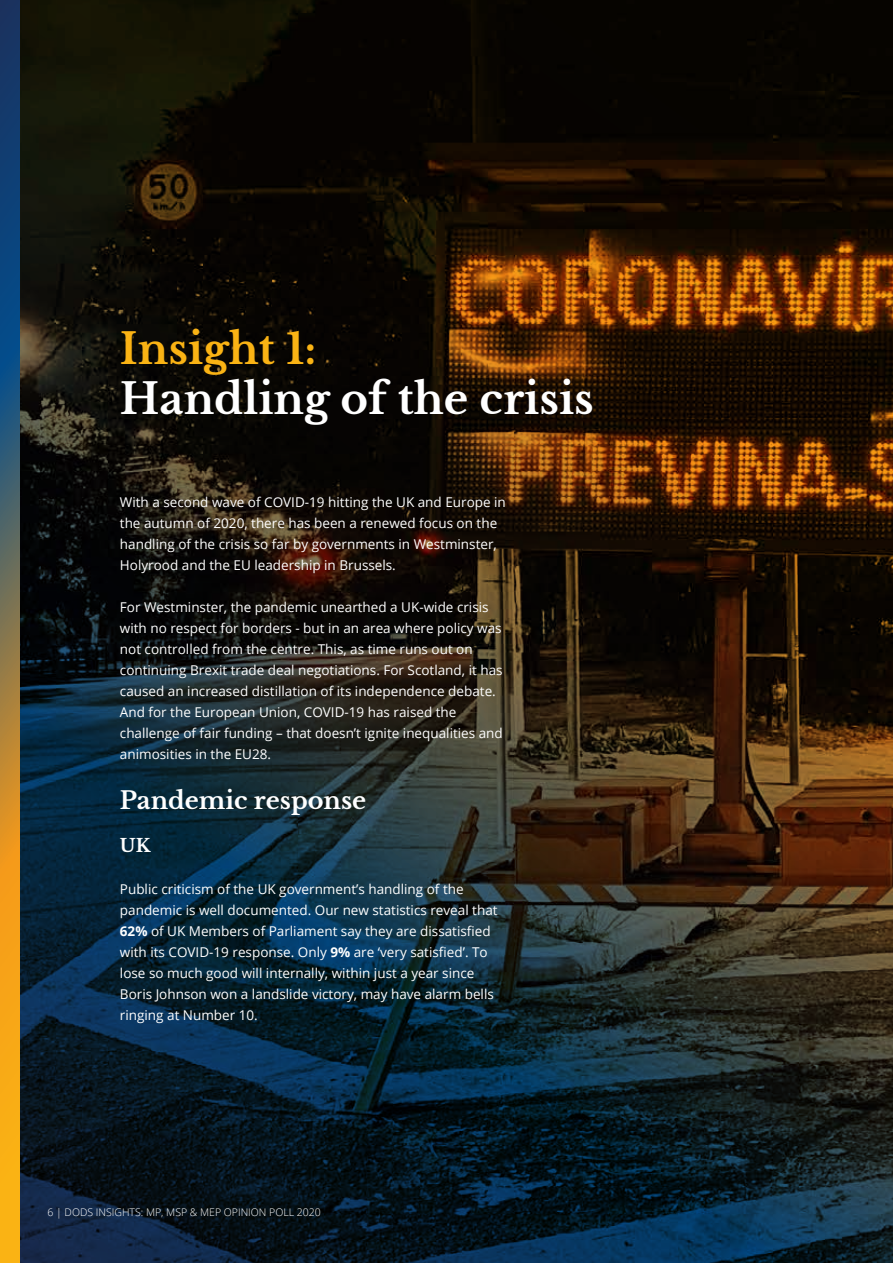
<style>
.page{position:relative;width:893px;height:1263px;background:#fff}
.page>*{position:absolute;margin:0;border:0;box-sizing:border-box;transform-origin:0 0}
.t1{font:700 42px "Libre Baskerville";color:#fff}
.t2{font:700 42px "Libre Baskerville";color:#fab314}
.t3{font:700 24px "Libre Baskerville";color:#fff}
.t4{font:700 18px "Libre Baskerville";color:#fff}
.t5{font:13.5px/21px "Open Sans";color:#fff}
.t6{font:300 10.5px "Open Sans";color:#fff}
.s1{font-weight:700}
</style>
<div class="page">
<img style="left:19px;top:0;width:873px;height:1263px">
<svg style="left:0;top:0;width:19px;height:1263px;background:#847549"></svg>
<h1 class="t2" style="left:120px;top:323px;width:198px">Insight 1:</h1>
<h1 class="t1" style="left:120px;top:374px;width:475px">Handling of the crisis</h1>
<p class="t5" style="left:120px;top:491px;width:387px">With a second wave of COVID-19 hitting the UK and Europe in the autumn of 2020, there has been a renewed focus on the handling of the crisis so far by governments in Westminster, Holyrood and the EU leadership in Brussels.</p>
<p class="t5" style="left:120px;top:596px;width:384px">For Westminster, the pandemic unearthed a UK-wide crisis with no respect for borders - but in an area where policy was not controlled from the centre. This, as time runs out on continuing Brexit trade deal negotiations. For Scotland, it has caused an increased distillation of its independence debate.<br>And for the European Union, COVID-19 has raised the challenge of fair funding – that doesn’t ignite inequalities and animosities in the EU28.</p>
<h2 class="t3" style="left:120px;top:786px;width:248px">Pandemic response</h2>
<h3 class="t4" style="left:120px;top:834px;width:32px">UK</h3>
<p class="t5" style="left:120px;top:878px;width:379px">Public criticism of the UK government’s handling of the pandemic is well documented. Our new statistics reveal that <span class="s1">62%</span> of UK Members of Parliament say they are dissatisfied with its COVID-19 response. Only <span class="s1">9%</span> are ‘very satisfied’. To lose so much good will internally, within just a year since Boris Johnson won a landslide victory, may have alarm bells ringing at Number 10.</p>
<p class="t6" style="left:47px;top:1205px;width:275px">6 | DODS INSIGHTS: MP, MSP &amp; MEP OPINION POLL 2020</p>
</div>
